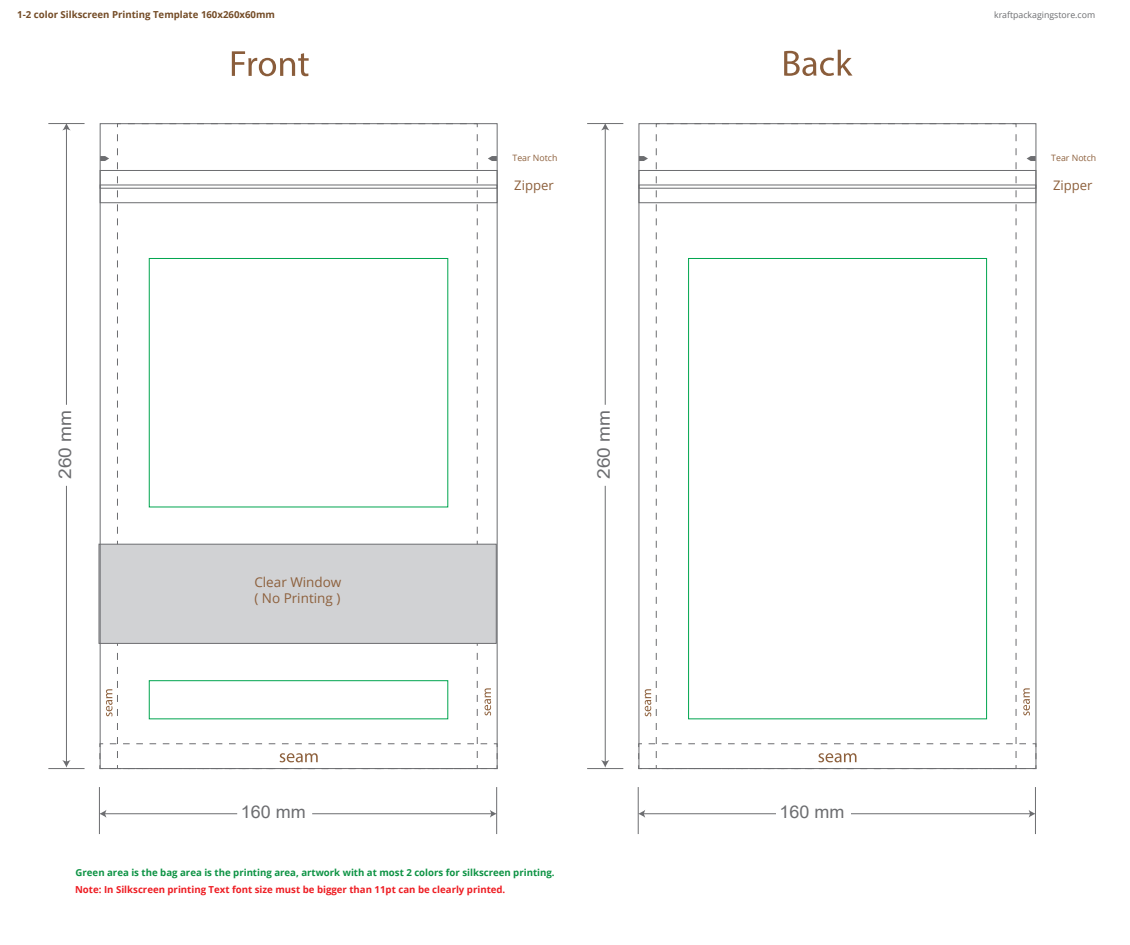
<style>
.page{position:relative;width:1130px;height:945px;background:#fff}
.page>*{position:absolute;margin:0;border:0;box-sizing:border-box;transform-origin:0 0}
.t1{font:17.5px "Arial";color:#6c6d70;scale:1.09 1}
.t2{font:17.5px "Arial";color:#6c6d70}
.t3{font:13.47px/16.2px "Open Sans";color:#8d603c}
.t4{font:13.12px "Open Sans";color:#8d603c}
.t5{font:700 9.62px "Open Sans";color:#0d9344}
.t6{font:700 9.62px "Open Sans";color:#ee1d23}
.t7{font:700 9.62px "Open Sans";color:#744c27}
.t8{font:8.75px "Open Sans";color:#6c6d70}
.t9{font:8.75px "Open Sans";color:#8d603c}
</style>
<div class="page">
<hr style="left:48px;top:123px;width:37px;height:1px;background:#6c6d70">
<hr style="left:48px;top:768px;width:37px;height:1px;background:#6c6d70">
<hr style="left:66px;top:128px;width:1px;height:277px;background:#6c6d70">
<svg style="left:62px;top:124px;width:8px;height:6px"></svg>
<hr style="left:66px;top:486px;width:1px;height:276px;background:#6c6d70">
<svg style="left:62px;top:760px;width:9px;height:8px"></svg>
<hr style="left:99px;top:787px;width:1px;height:47px;background:#6c6d70">
<hr style="left:496px;top:787px;width:1px;height:47px;background:#6c6d70">
<hr style="left:104px;top:813px;width:133px;height:1px;background:#6c6d70">
<svg style="left:100px;top:810px;width:6px;height:8px"></svg>
<hr style="left:312px;top:813px;width:180px;height:1px;background:#6c6d70">
<svg style="left:490px;top:810px;width:7px;height:8px"></svg>
<hr style="left:587px;top:123px;width:36px;height:1px;background:#6c6d70">
<hr style="left:587px;top:768px;width:36px;height:1px;background:#6c6d70">
<hr style="left:605px;top:128px;width:1px;height:277px;background:#6c6d70">
<svg style="left:601px;top:124px;width:8px;height:6px"></svg>
<hr style="left:605px;top:486px;width:1px;height:276px;background:#6c6d70">
<svg style="left:601px;top:760px;width:8px;height:8px"></svg>
<hr style="left:638px;top:787px;width:1px;height:47px;background:#6c6d70">
<hr style="left:1035px;top:787px;width:1px;height:47px;background:#6c6d70">
<hr style="left:643px;top:813px;width:133px;height:1px;background:#6c6d70">
<svg style="left:638px;top:810px;width:7px;height:8px"></svg>
<hr style="left:851px;top:813px;width:179px;height:1px;background:#6c6d70">
<svg style="left:1028px;top:810px;width:7px;height:8px"></svg>
<svg style="left:232px;top:51px;width:77px;height:25px"></svg>
<svg style="left:784px;top:50px;width:68px;height:26px"></svg>
<svg style="left:99px;top:123px;width:399px;height:646px"></svg>
<svg style="left:638px;top:123px;width:398px;height:646px"></svg>
<p class="t7" style="left:17px;top:8px;width:259px">1-2 color Silkscreen Printing Template 160x260x60mm</p>
<p class="t9" style="left:512px;top:152px;width:46px">Tear Notch</p>
<h3 class="t4" style="left:514px;top:177px;width:41px">Zipper</h3>
<h1 class="t1" style="left:53px;top:479px;width:65px;rotate:-90deg">260 mm</h1>
<h2 class="t3" style="left:254px;top:573px;width:89px">Clear Window ( No Printing )</h2>
<h1 class="t1" style="left:591px;top:479px;width:65px;rotate:-90deg">260 mm</h1>
<h1 class="t2" style="left:241px;top:800px;width:66px">160 mm</h1>
<p class="t5" style="left:76px;top:866px;width:480px">Green area is the bag area is the printing area, artwork with at most 2 colors for silkscreen printing.</p>
<p class="t6" style="left:75px;top:883px;width:432px">Note: In Silkscreen printing Text font size must be bigger than 11pt can be clearly printed.</p>
<p class="t8" style="left:994px;top:9px;width:103px">kraftpackagingstore.com</p>
<p class="t9" style="left:1051px;top:152px;width:46px">Tear Notch</p>
<h3 class="t4" style="left:1053px;top:177px;width:41px">Zipper</h3>
<h1 class="t2" style="left:779px;top:800px;width:66px">160 mm</h1>
</div>
